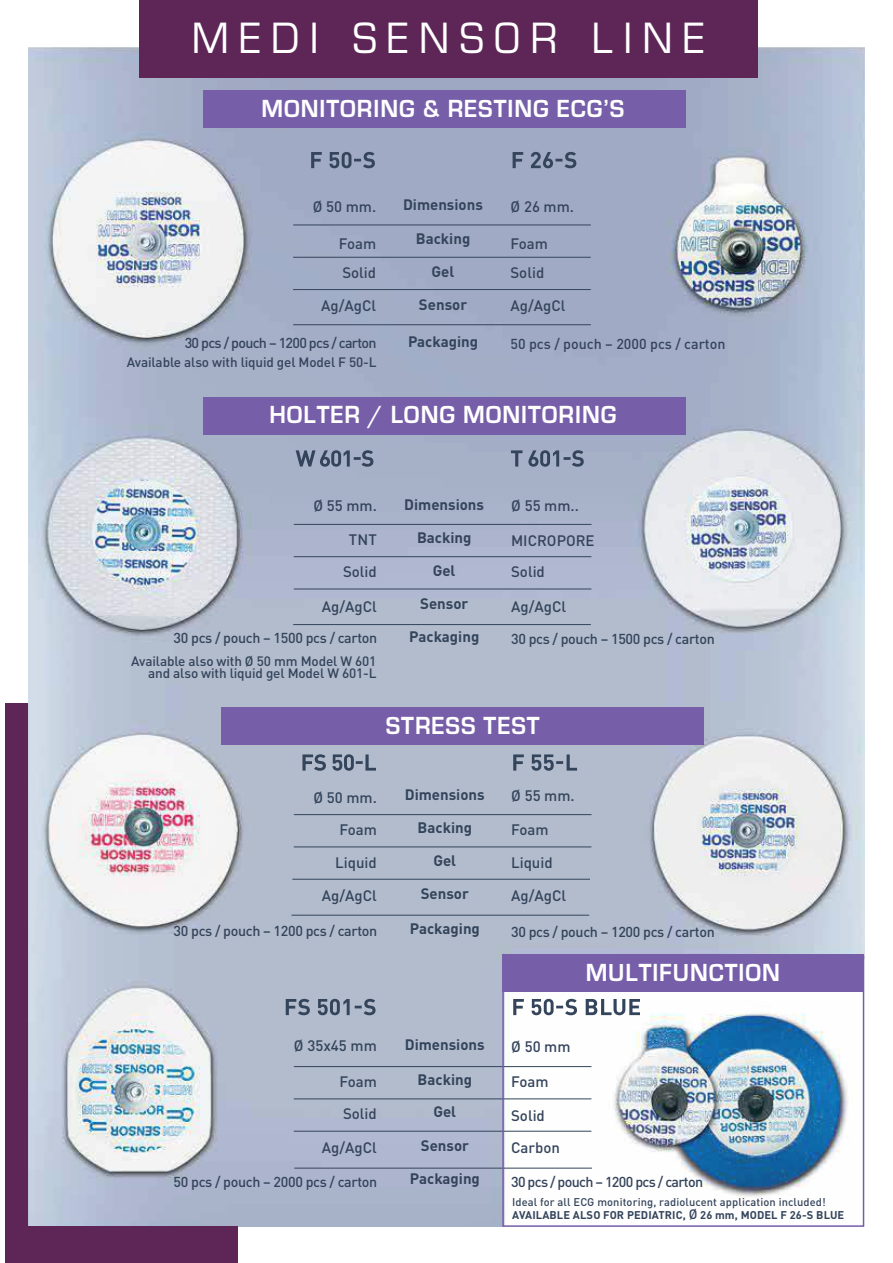
<style>
.page{position:relative;width:893px;height:1263px;background:#fff}
.page>*{position:absolute;margin:0;border:0;box-sizing:border-box;transform-origin:0 0}
.t1{font:500 40.5px "Eurostile";letter-spacing:.27em;color:#fff;scale:.95 1}
.t2{font:700 25.5px "Eurostile";letter-spacing:.04em;color:#fff;scale:.95 1}
.t3{font:500 15px "DINOT";color:#34445b}
.t4{font:700 15px/33px "DIN Pro";color:#34445b;text-align:center}
.t5{font:500 14.25px "DINOT";letter-spacing:-.025em;color:#34445b}
.t6{font:500 14.25px "DINOT";letter-spacing:-.05em;color:#34445b}
.t7{font:500 14.25px "DINOT";color:#34445b}
.t8{font:500 13.5px/12px "DIN Pro";letter-spacing:-.01em;color:#34445b;text-align:right}
.t9{font:500 11.1px "DIN Pro";letter-spacing:.01em;color:#34445b}
.t10{font:700 11.1px "DINOT";letter-spacing:.01em;color:#34445b}
.s1{font-family:"DINOT"}
.s2{font-weight:500;font-size:13.5px}
</style>
<div class="page">
<div style="left:5px;top:704px;width:24px;height:559px;background:#5d2656"></div>
<img style="left:29px;top:47px;width:835px;height:1180px">
<div style="left:139px;top:0;width:618px;height:77px;background:#5d2656"></div>
<div style="left:502px;top:955px;width:362px;height:37px;background:#765ea9"></div>
<div style="left:203px;top:90px;width:482px;height:38px;background:#765ea9"></div>
<div style="left:203px;top:397px;width:482px;height:38px;background:#765ea9"></div>
<div style="left:222px;top:707px;width:482px;height:37px;background:#765ea9"></div>
<svg style="left:311px;top:152px;width:64px;height:16px"></svg>
<svg style="left:296px;top:450px;width:77px;height:17px"></svg>
<svg style="left:302px;top:754px;width:74px;height:17px"></svg>
<svg style="left:286px;top:999px;width:90px;height:16px"></svg>
<svg style="left:513px;top:152px;width:63px;height:16px"></svg>
<svg style="left:511px;top:450px;width:73px;height:17px"></svg>
<svg style="left:513px;top:754px;width:64px;height:17px"></svg>
<svg style="left:513px;top:999px;width:127px;height:16px"></svg>
<hr style="left:293px;top:225px;width:298px;height:1px;background:#34445b">
<hr style="left:294px;top:524px;width:297px;height:1px;background:#34445b">
<hr style="left:294px;top:814px;width:297px;height:1px;background:#34445b">
<hr style="left:294px;top:1066px;width:297px;height:1px;background:#34445b">
<hr style="left:293px;top:257px;width:298px;height:1px;background:#34445b">
<hr style="left:294px;top:556px;width:297px;height:1px;background:#34445b">
<hr style="left:294px;top:846px;width:297px;height:1px;background:#34445b">
<hr style="left:294px;top:1098px;width:297px;height:1px;background:#34445b">
<hr style="left:293px;top:289px;width:298px;height:1px;background:#34445b">
<hr style="left:294px;top:589px;width:297px;height:1px;background:#34445b">
<hr style="left:292px;top:879px;width:298px;height:1px;background:#34445b">
<hr style="left:294px;top:1131px;width:297px;height:1px;background:#34445b">
<hr style="left:293px;top:324px;width:298px;height:1px;background:#34445b">
<hr style="left:293px;top:624px;width:298px;height:1px;background:#34445b">
<hr style="left:291px;top:915px;width:298px;height:1px;background:#34445b">
<hr style="left:294px;top:1168px;width:298px;height:1px;background:#34445b">
<div style="left:502px;top:955px;width:362px;height:272px;border:2px solid #765ea9"></div>
<div style="left:25px;top:1226px;width:213px;height:37px;background:#5d2656"></div>
<h1 class="t1" style="left:192px;top:15px;width:541px">MEDI SENSOR LINE</h1>
<h2 class="t2" style="left:262px;top:99px;width:383px">MONITORING &amp; RESTING ECGíS</h2>
<p class="t3" style="left:313px;top:200px;width:65px">ÿ 50 mm.</p>
<p class="t3" style="left:339px;top:237px;width:39px">Foam</p>
<p class="t3" style="left:342px;top:266px;width:35px">Solid</p>
<p class="t3" style="left:321px;top:299px;width:57px">Ag/AgCl</p>
<p class="t6" style="left:185px;top:337px;width:193px">30 pcs / pouch ñ 1200 pcs / carton</p>
<p class="t4" style="left:403px;top:190px;width:81px">Dimensions</p>
<p class="t4" style="left:416px;top:223px;width:56px">Backing<br>Gel</p>
<p class="t4" style="left:419px;top:289px;width:50px">Sensor</p>
<p class="t4" style="left:408px;top:327px;width:72px">Packaging</p>
<p class="t3" style="left:511px;top:200px;width:65px">ÿ 26 mm.</p>
<p class="t3" style="left:511px;top:237px;width:39px">Foam</p>
<p class="t3" style="left:510px;top:266px;width:35px">Solid</p>
<p class="t3" style="left:510px;top:299px;width:57px">Ag/AgCl</p>
<p class="t7" style="left:510px;top:338px;width:217px">50 pcs / pouch ñ 2000 pcs / carton</p>
<p class="t8" style="left:127px;top:357px;width:251px">Available also with liquid gel Model F 50-L</p>
<h2 class="t2" style="left:269px;top:406px;width:367px">HOLTER / LONG MONITORING</h2>
<p class="t3" style="left:313px;top:499px;width:65px">ÿ 55 mm.</p>
<p class="t3" style="left:349px;top:533px;width:29px">TNT</p>
<p class="t3" style="left:343px;top:565px;width:35px">Solid</p>
<p class="t3" style="left:322px;top:600px;width:57px">Ag/AgCl</p>
<p class="t5" style="left:174px;top:632px;width:205px">30 pcs / pouch ñ 1500 pcs / carton</p>
<p class="t4" style="left:404px;top:489px;width:81px">Dimensions</p>
<p class="t4" style="left:417px;top:523px;width:56px">Backing<br>Gel</p>
<p class="t4" style="left:409px;top:589px;width:72px">Sensor<br>Packaging</p>
<p class="t3" style="left:511px;top:499px;width:69px">ÿ 55 mm..</p>
<p class="t3" style="left:511px;top:534px;width:85px">MICROPORE</p>
<p class="t3" style="left:511px;top:565px;width:35px">Solid</p>
<p class="t3" style="left:511px;top:600px;width:57px">Ag/AgCl</p>
<p class="t5" style="left:511px;top:633px;width:205px">30 pcs / pouch ñ 1500 pcs / carton</p>
<p class="t8" style="left:131px;top:656px;width:247px">Available also with <span class="s1">ÿ</span> 50 mm Model W 601 and also with liquid gel Model W 601-L</p>
<h2 class="t2" style="left:386px;top:717px;width:164px">STRESS TEST</h2>
<p class="t3" style="left:313px;top:790px;width:65px">ÿ 50 mm.</p>
<p class="t3" style="left:339px;top:823px;width:39px">Foam</p>
<p class="t3" style="left:335px;top:855px;width:43px">Liquid</p>
<p class="t3" style="left:322px;top:889px;width:57px">Ag/AgCl</p>
<p class="t5" style="left:174px;top:924px;width:205px">30 pcs / pouch ñ 1200 pcs / carton</p>
<p class="t4" style="left:405px;top:779px;width:81px">Dimensions</p>
<p class="t4" style="left:418px;top:812px;width:56px">Backing<br>Gel</p>
<p class="t4" style="left:421px;top:878px;width:50px">Sensor</p>
<p class="t4" style="left:410px;top:914px;width:72px">Packaging</p>
<p class="t3" style="left:511px;top:789px;width:65px">ÿ 55 mm.</p>
<p class="t3" style="left:511px;top:823px;width:39px">Foam</p>
<p class="t3" style="left:511px;top:855px;width:43px">Liquid</p>
<p class="t3" style="left:511px;top:889px;width:57px">Ag/AgCl</p>
<p class="t5" style="left:511px;top:925px;width:205px">30 pcs / pouch ñ 1200 pcs / carton</p>
<h2 class="t2" style="left:586px;top:964px;width:206px">MULTIFUNCTION</h2>
<p class="t3" style="left:294px;top:1039px;width:84px">ÿ 35x45 mm</p>
<p class="t3" style="left:339px;top:1075px;width:39px">Foam</p>
<p class="t3" style="left:343px;top:1107px;width:35px">Solid</p>
<p class="t3" style="left:322px;top:1141px;width:57px">Ag/AgCl</p>
<p class="t5" style="left:174px;top:1175px;width:205px">50 pcs / pouch ñ 2000 pcs / carton</p>
<p class="t4" style="left:405px;top:1029px;width:81px">Dimensions</p>
<p class="t4" style="left:418px;top:1065px;width:56px;line-height:32px">Backing<br>Gel</p>
<p class="t4" style="left:410px;top:1131px;width:72px">Sensor<br>Packaging</p>
<p class="t3" style="left:511px;top:1040px;width:61px">ÿ 50 mm</p>
<p class="t3" style="left:511px;top:1075px;width:39px">Foam</p>
<p class="t3" style="left:511px;top:1108px;width:35px">Solid</p>
<p class="t3" style="left:511px;top:1141px;width:50px">Carbon</p>
<p class="t6" style="left:511px;top:1175px;width:193px">30 pcs / pouch ñ 1200 pcs / carton</p>
<p class="t9" style="left:512px;top:1196px;width:315px">Ideal for all ECG monitoring, radiolucent application included!</p>
<p class="t10" style="left:512px;top:1211px;width:334px">AVAILABLE ALSO FOR PEDIATRIC, <span class="s2">ÿ</span> 26 mm, MODEL F 26-S BLUE</p>
</div>
